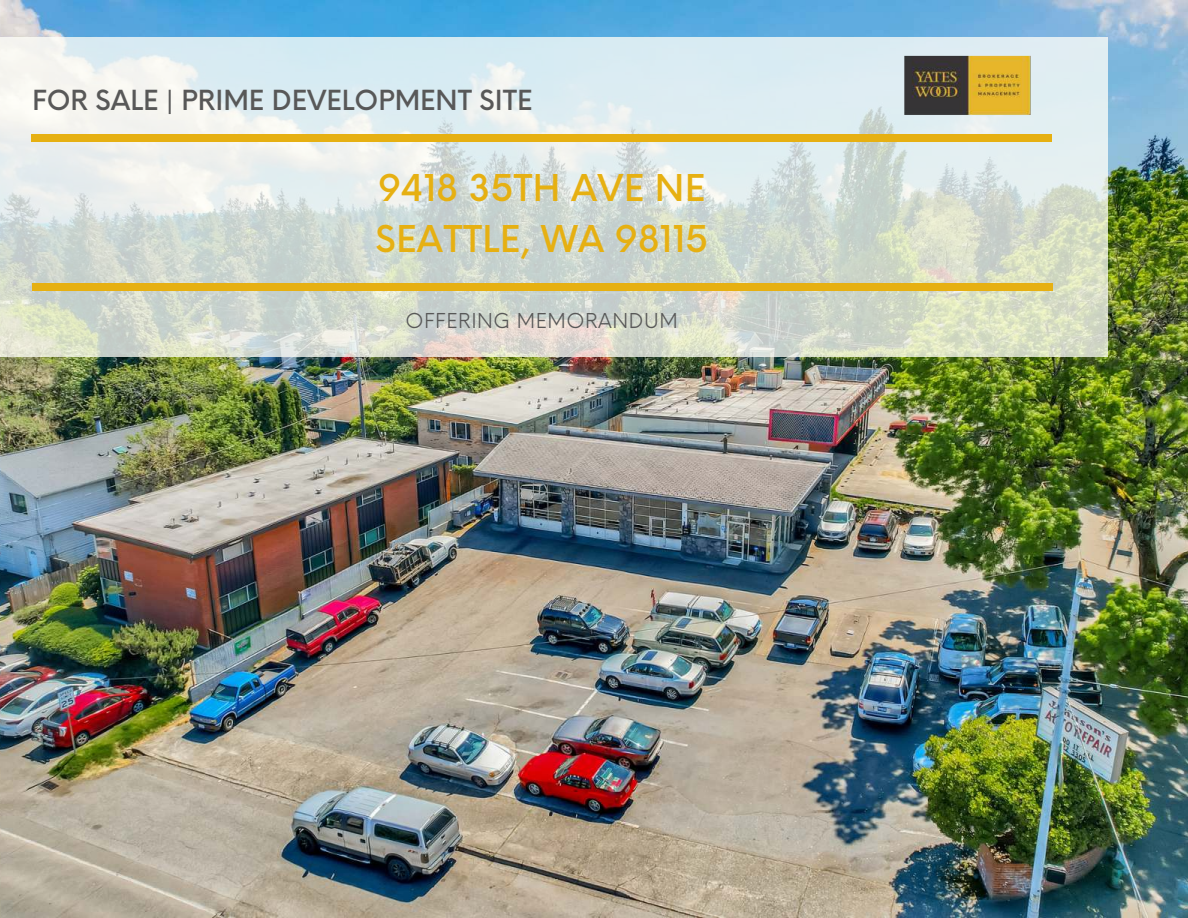
<style>
.page{position:relative;width:1188px;height:918px;background:#fff}
.page>*{position:absolute;margin:0;border:0;box-sizing:border-box;transform-origin:0 0}
.t1{font:500 36px/50.7px "Neue Einstellung";letter-spacing:.01em;color:#e6b012}
.t2{font:500 27px "Neue Einstellung";color:#585858}
.t3{font:19.95px "Neue Einstellung";letter-spacing:.03em;color:#585858}
</style>
<div class="page">
<img style="left:0;top:0;width:1188px;height:918px">
<svg style="left:0;top:37px;width:1108px;height:320px;background:#dae3dd"></svg>
<div style="left:32px;top:134px;width:1020px;height:7px;background:#e6b012"></div>
<img style="left:900px;top:50px;width:133px;height:68px">
<div style="left:32px;top:284px;width:1020px;height:7px;background:#e6b012"></div>
<p class="t2" style="left:32px;top:76px;width:502px">FOR SALE | PRIME DEVELOPMENT SITE</p>
<p class="t1" style="left:376px;top:159px;width:334px">9418 35TH AVE NE<br>SEATTLE, WA 98115</p>
<p class="t3" style="left:405px;top:303px;width:274px">OFFERING MEMORANDUM</p>
</div>
